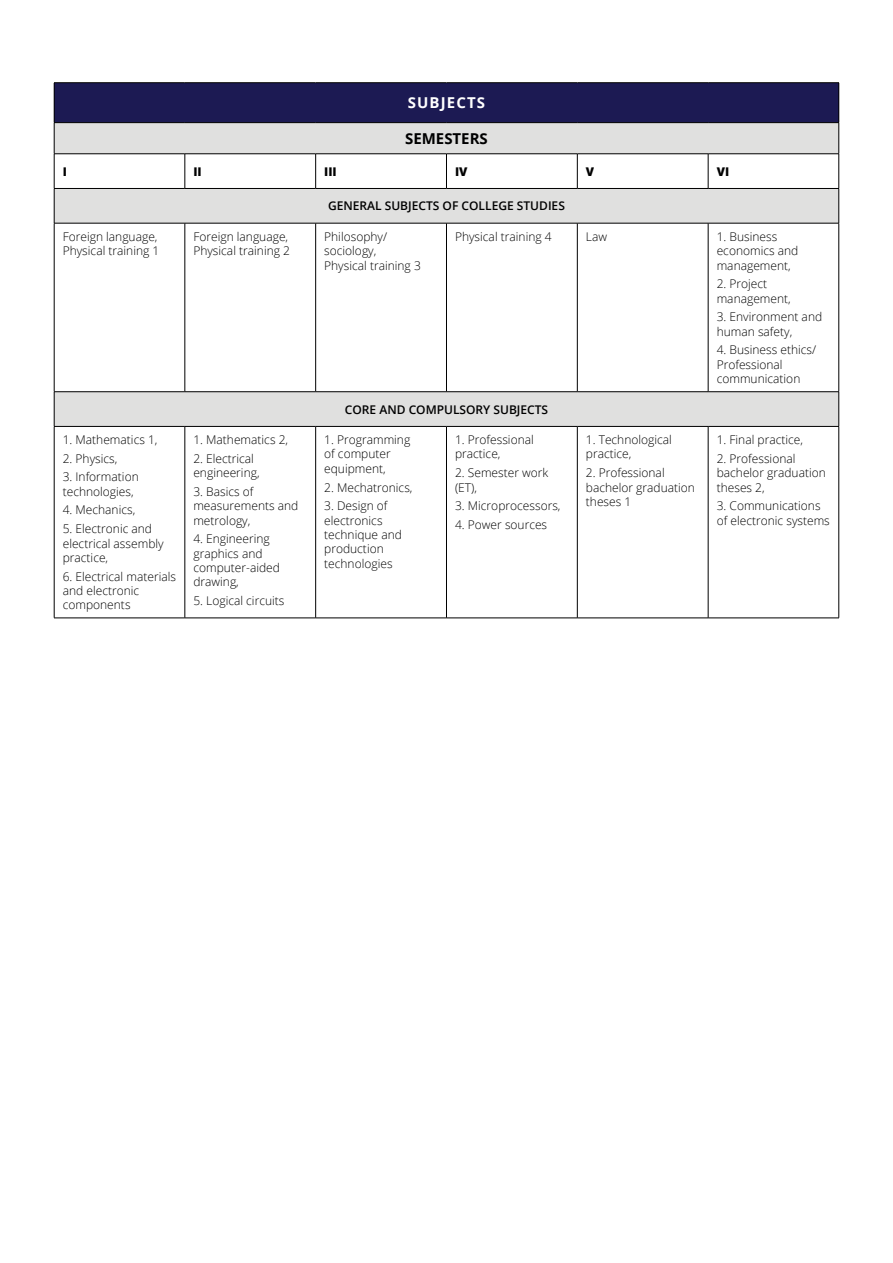
<style>
.page{position:relative;width:893px;height:1263px;background:#fff}
.page>*{position:absolute;margin:0;border:0;box-sizing:border-box;transform-origin:0 0}
.t1{font:700 15px "Open Sans";color:#000}
.t2{font:700 15px "Open Sans";letter-spacing:.075em;color:#fff}
.t3{font:300 12px/14.4px "Open Sans";color:#000}
.t4{font:600 12px "Open Sans";color:#000}
.t5{font:800 12px "Open Sans";color:#000}
</style>
<div class="page">
<div style="left:54px;top:83px;width:785px;height:40px;background:#1c1a53"></div>
<svg style="left:55px;top:123px;width:783px;height:303px"></svg>
<hr style="left:54px;top:82px;width:131px;height:1px;background:#000">
<hr style="left:54px;top:83px;width:1px;height:39px;background:#000">
<hr style="left:185px;top:82px;width:131px;height:1px;background:#000">
<hr style="left:316px;top:82px;width:130px;height:1px;background:#000">
<hr style="left:446px;top:82px;width:131px;height:1px;background:#000">
<hr style="left:577px;top:82px;width:131px;height:1px;background:#000">
<hr style="left:708px;top:82px;width:131px;height:1px;background:#000">
<hr style="left:838px;top:83px;width:1px;height:39px;background:#000">
<hr style="left:54px;top:122px;width:131px;height:1px;background:#000">
<hr style="left:54px;top:123px;width:1px;height:31px;background:#000">
<hr style="left:185px;top:122px;width:131px;height:1px;background:#000">
<hr style="left:316px;top:122px;width:130px;height:1px;background:#000">
<hr style="left:446px;top:122px;width:131px;height:1px;background:#000">
<hr style="left:577px;top:122px;width:131px;height:1px;background:#000">
<hr style="left:708px;top:122px;width:131px;height:1px;background:#000">
<hr style="left:838px;top:123px;width:1px;height:31px;background:#000">
<hr style="left:54px;top:154px;width:131px;height:1px;background:#000">
<hr style="left:54px;top:154px;width:1px;height:34px;background:#000">
<hr style="left:185px;top:154px;width:131px;height:1px;background:#000">
<hr style="left:185px;top:154px;width:1px;height:34px;background:#000">
<hr style="left:316px;top:154px;width:130px;height:1px;background:#000">
<hr style="left:315px;top:154px;width:1px;height:34px;background:#000">
<hr style="left:446px;top:154px;width:131px;height:1px;background:#000">
<hr style="left:446px;top:154px;width:1px;height:34px;background:#000">
<hr style="left:577px;top:154px;width:131px;height:1px;background:#000">
<hr style="left:577px;top:154px;width:1px;height:34px;background:#000">
<hr style="left:708px;top:154px;width:131px;height:1px;background:#000">
<hr style="left:708px;top:154px;width:1px;height:34px;background:#000">
<hr style="left:838px;top:154px;width:1px;height:34px;background:#000">
<hr style="left:54px;top:188px;width:131px;height:1px;background:#000">
<hr style="left:54px;top:189px;width:1px;height:34px;background:#000">
<hr style="left:185px;top:188px;width:131px;height:1px;background:#000">
<hr style="left:316px;top:188px;width:130px;height:1px;background:#000">
<hr style="left:446px;top:188px;width:131px;height:1px;background:#000">
<hr style="left:577px;top:188px;width:131px;height:1px;background:#000">
<hr style="left:708px;top:188px;width:131px;height:1px;background:#000">
<hr style="left:838px;top:189px;width:1px;height:34px;background:#000">
<hr style="left:54px;top:223px;width:131px;height:1px;background:#000">
<hr style="left:54px;top:223px;width:1px;height:168px;background:#000">
<hr style="left:185px;top:223px;width:131px;height:1px;background:#000">
<hr style="left:185px;top:223px;width:1px;height:168px;background:#000">
<hr style="left:316px;top:223px;width:130px;height:1px;background:#000">
<hr style="left:315px;top:223px;width:1px;height:168px;background:#000">
<hr style="left:446px;top:223px;width:131px;height:1px;background:#000">
<hr style="left:446px;top:223px;width:1px;height:168px;background:#000">
<hr style="left:577px;top:223px;width:131px;height:1px;background:#000">
<hr style="left:577px;top:223px;width:1px;height:168px;background:#000">
<hr style="left:708px;top:223px;width:131px;height:1px;background:#000">
<hr style="left:708px;top:223px;width:1px;height:168px;background:#000">
<hr style="left:838px;top:223px;width:1px;height:168px;background:#000">
<hr style="left:54px;top:391px;width:131px;height:1px;background:#000">
<hr style="left:54px;top:392px;width:1px;height:34px;background:#000">
<hr style="left:185px;top:391px;width:131px;height:1px;background:#000">
<hr style="left:316px;top:391px;width:130px;height:1px;background:#000">
<hr style="left:446px;top:391px;width:131px;height:1px;background:#000">
<hr style="left:577px;top:391px;width:131px;height:1px;background:#000">
<hr style="left:708px;top:391px;width:131px;height:1px;background:#000">
<hr style="left:838px;top:392px;width:1px;height:34px;background:#000">
<hr style="left:54px;top:426px;width:131px;height:1px;background:#000">
<hr style="left:54px;top:427px;width:1px;height:191px;background:#000">
<hr style="left:185px;top:426px;width:131px;height:1px;background:#000">
<hr style="left:185px;top:427px;width:1px;height:191px;background:#000">
<hr style="left:316px;top:426px;width:130px;height:1px;background:#000">
<hr style="left:315px;top:427px;width:1px;height:191px;background:#000">
<hr style="left:446px;top:426px;width:131px;height:1px;background:#000">
<hr style="left:446px;top:427px;width:1px;height:191px;background:#000">
<hr style="left:577px;top:426px;width:131px;height:1px;background:#000">
<hr style="left:577px;top:427px;width:1px;height:191px;background:#000">
<hr style="left:708px;top:426px;width:131px;height:1px;background:#000">
<hr style="left:708px;top:427px;width:1px;height:191px;background:#000">
<hr style="left:838px;top:427px;width:1px;height:191px;background:#000">
<hr style="left:54px;top:618px;width:131px;height:1px;background:#000">
<hr style="left:185px;top:618px;width:131px;height:1px;background:#000">
<hr style="left:316px;top:618px;width:130px;height:1px;background:#000">
<hr style="left:446px;top:618px;width:131px;height:1px;background:#000">
<hr style="left:577px;top:618px;width:131px;height:1px;background:#000">
<hr style="left:708px;top:618px;width:131px;height:1px;background:#000">
<p class="t2" style="left:408px;top:92px;width:79px">SUBJECTS</p>
<p class="t1" style="left:405px;top:128px;width:84px">SEMESTERS</p>
<p class="t5" style="left:63px;top:162px;width:6px">I</p>
<p class="t5" style="left:193px;top:162px;width:10px">II</p>
<p class="t5" style="left:324px;top:162px;width:14px">III</p>
<p class="t5" style="left:455px;top:162px;width:14px">IV</p>
<p class="t5" style="left:586px;top:162px;width:10px">V</p>
<p class="t5" style="left:717px;top:162px;width:14px">VI</p>
<p class="t4" style="left:328px;top:198px;width:238px">GENERAL SUBJECTS OF COLLEGE STUDIES</p>
<p class="t3" style="left:63px;top:229px;width:98px">Foreign language,<br>Physical training 1</p>
<p class="t3" style="left:193px;top:229px;width:98px">Foreign language,<br>Physical training 2</p>
<p class="t3" style="left:324px;top:229px;width:98px">Philosophy/ sociology,<br>Physical training 3</p>
<p class="t3" style="left:455px;top:229px;width:98px">Physical training 4</p>
<p class="t3" style="left:586px;top:229px;width:23px">Law</p>
<p class="t3" style="left:717px;top:229px;width:83px">1. Business economics and management,</p>
<p class="t3" style="left:717px;top:276px;width:76px">2. Project management,</p>
<p class="t3" style="left:717px;top:309px;width:107px">3. Environment and human safety,</p>
<p class="t3" style="left:717px;top:343px;width:101px">4. Business ethics/<br>Professional communication</p>
<p class="t4" style="left:345px;top:401px;width:205px">CORE AND COMPULSORY SUBJECTS</p>
<p class="t3" style="left:63px;top:432px;width:96px">1. Mathematics 1,</p>
<p class="t3" style="left:63px;top:451px;width:56px">2. Physics,</p>
<p class="t3" style="left:63px;top:469px;width:78px">3. Information technologies,</p>
<p class="t3" style="left:63px;top:503px;width:74px">4. Mechanics,</p>
<p class="t3" style="left:63px;top:521px;width:102px">5. Electronic and electrical assembly practice,</p>
<p class="t3" style="left:63px;top:569px;width:115px">6. Electrical materials and electronic components</p>
<p class="t3" style="left:455px;top:432px;width:80px">1. Professional practice,</p>
<p class="t3" style="left:455px;top:465px;width:95px">2. Semester work (ET),</p>
<p class="t3" style="left:455px;top:498px;width:107px">3. Microprocessors,</p>
<p class="t3" style="left:455px;top:517px;width:94px">4. Power sources</p>
<p class="t3" style="left:586px;top:432px;width:88px">1. Technological practice,</p>
<p class="t3" style="left:586px;top:465px;width:111px">2. Professional bachelor graduation theses 1</p>
<p class="t3" style="left:717px;top:432px;width:88px">1. Final practice,</p>
<p class="t3" style="left:717px;top:451px;width:111px">2. Professional bachelor graduation theses 2,</p>
<p class="t3" style="left:717px;top:498px;width:115px">3. Communications of electronic systems</p>
<p class="t3" style="left:193px;top:432px;width:96px">1. Mathematics 2,</p>
<p class="t3" style="left:193px;top:451px;width:68px">2. Electrical engineering,</p>
<p class="t3" style="left:193px;top:484px;width:107px">3. Basics of measurements and metrology,</p>
<p class="t3" style="left:193px;top:531px;width:88px">4. Engineering graphics and computer-aided drawing,</p>
<p class="t3" style="left:193px;top:593px;width:93px">5. Logical circuits</p>
<p class="t3" style="left:324px;top:432px;width:88px">1. Programming of computer equipment,</p>
<p class="t3" style="left:324px;top:480px;width:90px">2. Mechatronics,</p>
<p class="t3" style="left:324px;top:498px;width:79px">3. Design of electronics technique and production technologies</p>
</div>
